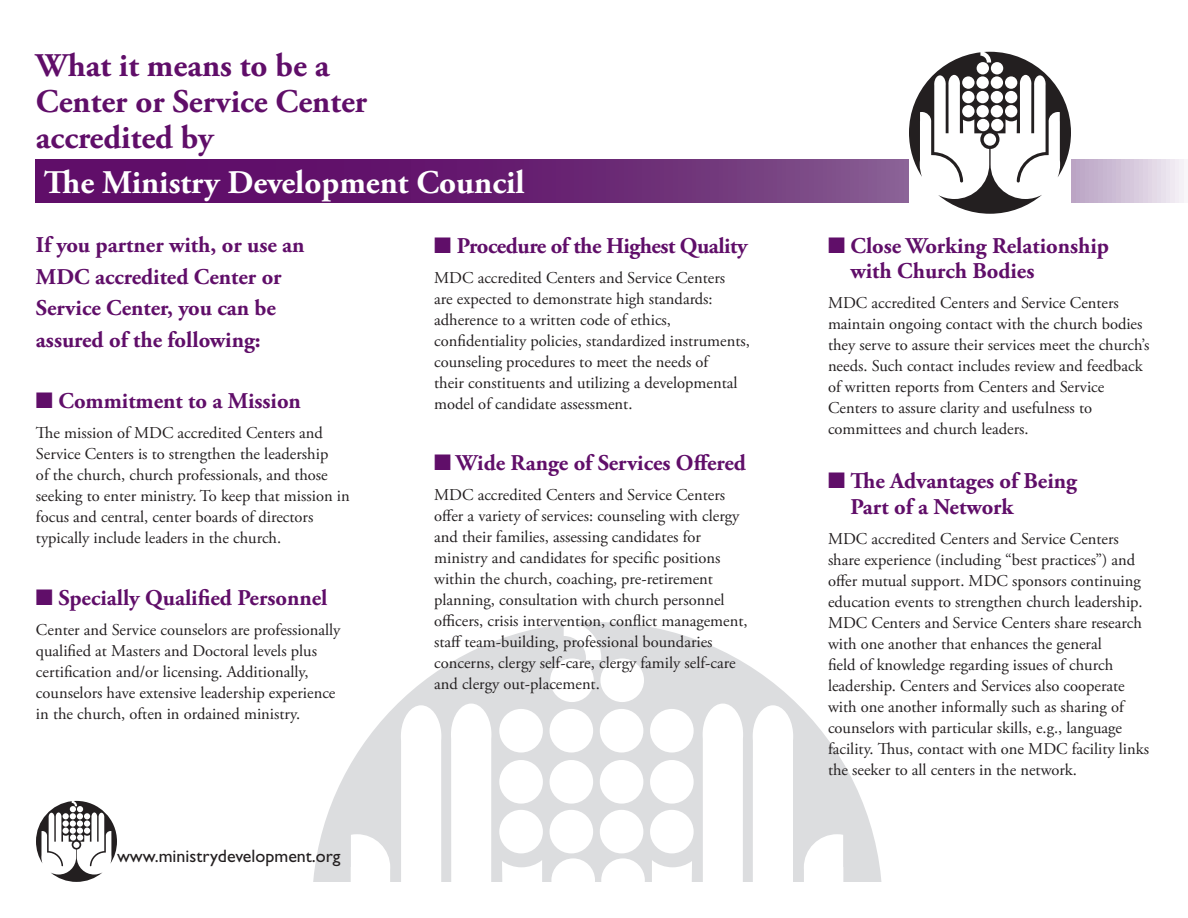
<style>
.page{position:relative;width:1188px;height:918px;background:#fff}
.page>*{position:absolute;margin:0;border:0;box-sizing:border-box;transform-origin:0 0}
.head_1{font:700 33px/36px "Adobe Garamond Pro";color:#600e69}
.head_1-2{font:700 33px "Adobe Garamond Pro";color:#fff}
.subhead{font:700 22.5px/31.5px "Adobe Garamond Pro";color:#600e69}
.subhead-2{font:700 22.5px "Adobe Garamond Pro";letter-spacing:-.02em;color:#600e69}
.t1{font:18px "Gill Sans";color:#231f20}
.Body_Copy{font:16.5px/21px "Adobe Garamond Pro";color:#231f20}
</style>
<div class="page">
<svg style="left:313px;top:622px;width:569px;height:260px"></svg>
<svg style="left:36px;top:159px;width:1148px;height:43px;background:#76367f"></svg>
<svg style="left:909px;top:52px;width:162px;height:162px"></svg>
<svg style="left:36px;top:801px;width:81px;height:81px"></svg>
<p class="head_1" style="left:36px;top:48px;width:333px">What it means to be a<br>Center or Service Center</p>
<p class="head_1" style="left:36px;top:120px;width:179px">accredited by</p>
<p class="head_1-2" style="left:44px;top:163px;width:482px">The Ministry Development Council</p>
<p class="subhead" style="left:36px;top:230px;width:270px">If you partner with, or use an<br>MDC accredited Center or<br>Service Center, you can be assured of the following:</p>
<p class="subhead" style="left:36px;top:386px;width:267px">■ Commitment to a Mission</p>
<p class="Body_Copy" style="left:36px;top:423px;width:315px">The mission of MDC accredited Centers and Service Centers is to strengthen the leadership<br>of the church, church professionals, and those seeking to enter ministry. To keep that mission in focus and central, center boards of directors typically include leaders in the church.</p>
<p class="subhead" style="left:36px;top:582px;width:293px">■ Specially Qualified Personnel</p>
<p class="Body_Copy" style="left:36px;top:619px;width:306px">Center and Service counselors are professionally qualified at Masters and Doctoral levels plus certification and/or licensing. Additionally, counselors have extensive leadership experience in the church, often in ordained ministry.</p>
<p class="t1" style="left:117px;top:846px;width:225px">www.ministrydevelopment.org</p>
<p class="subhead-2" style="left:434px;top:233px;width:315px">■ Procedure of the Highest Quality</p>
<p class="Body_Copy" style="left:434px;top:268px;width:317px">MDC accredited Centers and Service Centers<br>are expected to demonstrate high standards: adherence to a written code of ethics, confidentiality policies, standardized instruments, counseling procedures to meet the needs of<br>their constituents and utilizing a developmental model of candidate assessment.</p>
<p class="subhead" style="left:434px;top:448px;width:313px">■ Wide Range of Services Offered</p>
<p class="Body_Copy" style="left:434px;top:485px;width:315px">MDC accredited Centers and Service Centers offer a variety of services: counseling with clergy and their families, assessing candidates for ministry and candidates for specific positions within the church, coaching, pre-retirement planning, consultation with church personnel officers, crisis intervention, conflict management, staff team-building, professional boundaries concerns, clergy self-care, clergy family self-care and clergy out-placement.</p>
<p class="subhead" style="left:850px;top:233px;width:260px;line-height:25.5px;text-indent:-22px">■ Close Working Relationship with Church Bodies</p>
<p class="Body_Copy" style="left:828px;top:293px;width:323px">MDC accredited Centers and Service Centers maintain ongoing contact with the church bodies they serve to assure their services meet the church’s needs. Such contact includes review and feedback of written reports from Centers and Service Centers to assure clarity and usefulness to committees and church leaders.</p>
<p class="subhead" style="left:850px;top:469px;width:228px;line-height:25.5px;text-indent:-22px">■ The Advantages of Being<br>Part of a Network</p>
<p class="Body_Copy" style="left:828px;top:529px;width:323px">MDC accredited Centers and Service Centers share experience (including “best practices”) and offer mutual support. MDC sponsors continuing education events to strengthen church leadership.<br>MDC Centers and Service Centers share research with one another that enhances the general<br>field of knowledge regarding issues of church leadership. Centers and Services also cooperate with one another informally such as sharing of counselors with particular skills, e.g., language facility. Thus, contact with one MDC facility links the seeker to all centers in the network.</p>
</div>
